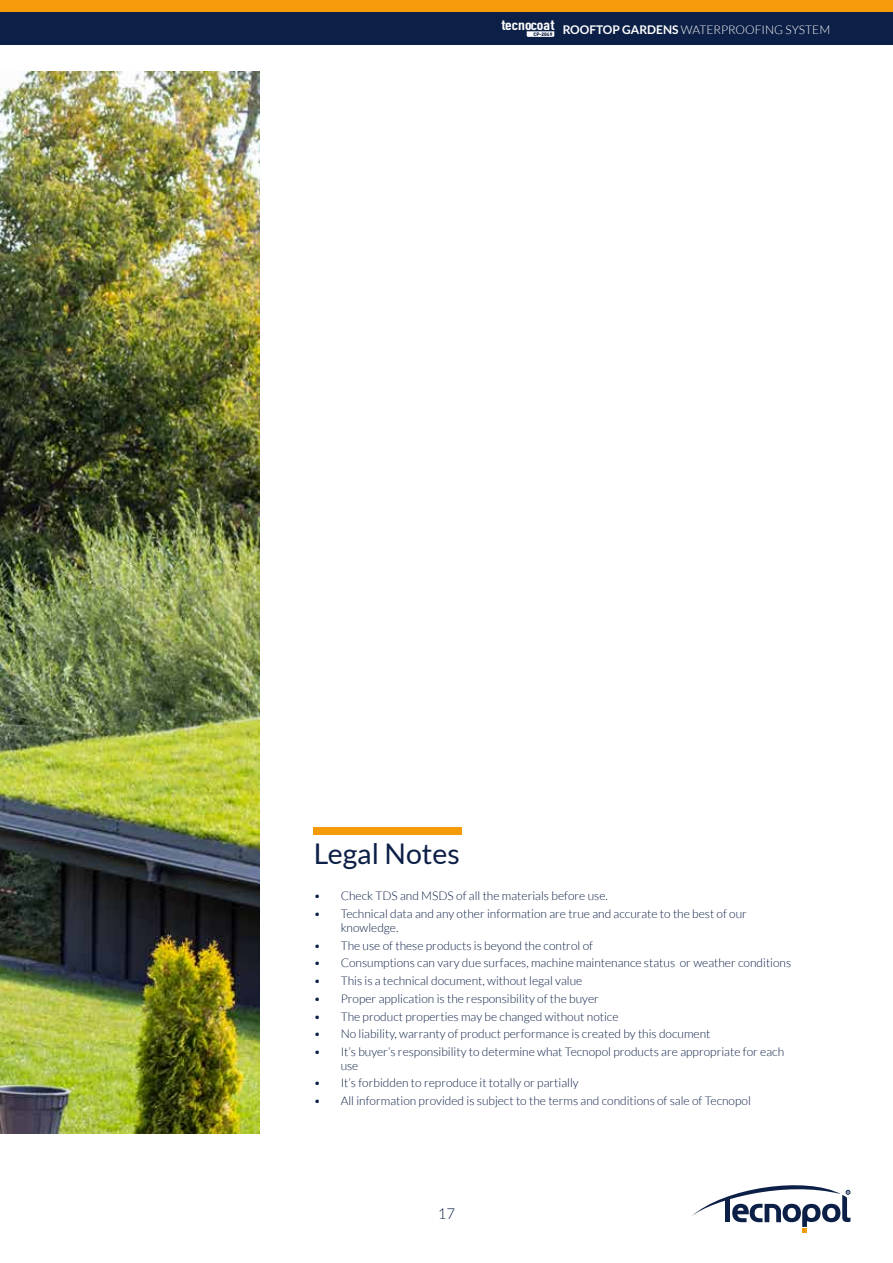
<style>
.page{position:relative;width:893px;height:1263px;background:#fff}
.page>*{position:absolute;margin:0;border:0;box-sizing:border-box;transform-origin:0 0}
.t1{font:28.5px "Lato";color:#0c1f46}
.t2{font:300 15px "Lato";color:#0c1f46}
.t3{font:14.4px "DIN Engschrift Std";color:#fff;scale:1.23 1}
.t4{font:300 12px/13.5px "Lato";color:#0c1f46}
.t5{font:300 12px "Lato";color:#fff}
.t6{font:900 4.95px "DIN";color:#0d1f45}
.s1{font-weight:700}
</style>
<div class="page">
<div style="left:0;top:12px;width:893px;height:33px;background:#0c1f46"></div>
<div style="left:0;top:0;width:893px;height:12px;background:#f59b09"></div>
<svg style="left:692px;top:1185px;width:158px;height:48px"></svg>
<svg style="left:527px;top:31px;width:27px;height:6px"></svg>
<img style="left:0;top:71px;width:259px;height:1062px">
<div style="left:314px;top:827px;width:148px;height:8px;background:#f59b09"></div>
<p class="t3" style="left:502px;top:17px;width:41px">tecnocoa</p>
<p class="t6" style="left:534px;top:31px;width:20px">CP-2049</p>
<p class="t5" style="left:551px;top:23px;width:281px"><sup>t</sup> <span class="s1">ROOFTOP GARDENS</span> WATERPROOFING SYSTEM</p>
<h1 class="t1" style="left:314px;top:837px;width:148px">Legal Notes</h1>
<p class="t4" style="left:314px;top:889px;width:296px">• Check TDS and MSDS of all the materials before use.</p>
<p class="t4" style="left:341px;top:907px;width:408px;text-indent:-27px">• Technical data and any other information are true and accurate to the best of our knowledge.</p>
<p class="t4" style="left:314px;top:938px;width:281px">• The use of these products is beyond the control of</p>
<p class="t4" style="left:314px;top:956px;width:479px">• Consumptions can vary due surfaces, machine maintenance status or weather conditions</p>
<p class="t4" style="left:314px;top:974px;width:270px">• This is a technical document, without legal value</p>
<p class="t4" style="left:314px;top:992px;width:287px">• Proper application is the responsibility of the buyer</p>
<p class="t4" style="left:314px;top:1009px;width:306px">• The product properties may be changed without notice</p>
<p class="t4" style="left:314px;top:1027px;width:398px">• No liability, warranty of product performance is created by this document</p>
<p class="t4" style="left:341px;top:1045px;width:445px;text-indent:-27px">• It’s buyer’s responsibility to determine what Tecnopol products are appropriate for each use</p>
<p class="t4" style="left:314px;top:1076px;width:267px">• It’s forbidden to reproduce it totally or partially</p>
<p class="t4" style="left:314px;top:1094px;width:439px">• All information provided is subject to the terms and conditions of sale of Tecnopol</p>
<p class="t2" style="left:438px;top:1205px;width:19px">17</p>
</div>
